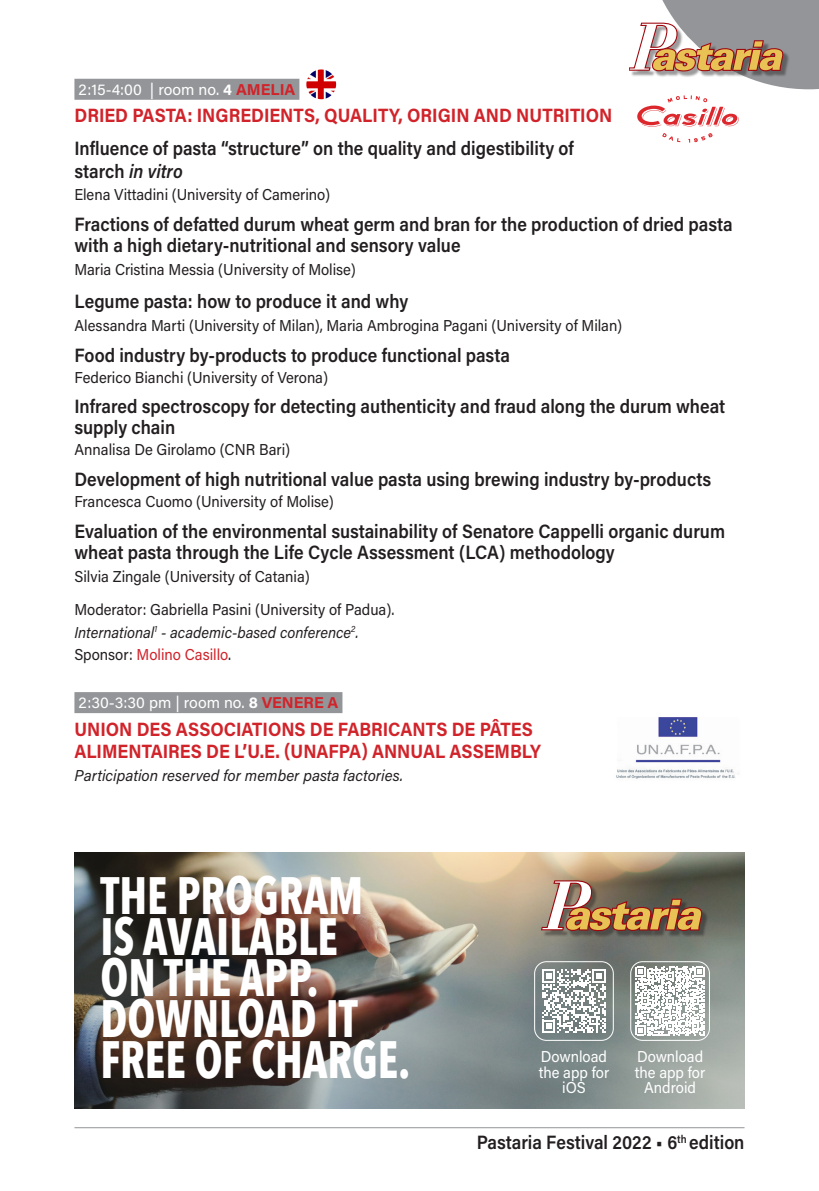
<style>
.page{position:relative;width:819px;height:1191px;background:#fff}
.page>*{position:absolute;margin:0;border:0;box-sizing:border-box;transform-origin:0 0}
.t1{font:700 52.5px "Avenir Next Condensed";color:#fff;scale:.87 1}
.Titolo_Relazione{font:600 19.25px/21px "Acumin Pro";color:#231f20;scale:.91 1}
.Titolo_Convegno{font:700 19.25px/22.8px "Acumin Pro";color:#d1232a;scale:.91 1}
.Relatore{font:15.75px "Acumin Pro";color:#231f20;scale:.94 1}
.Ore_-_Copia{font:15.75px "Acumin Pro";color:#fff}
.Moderatore{font:15.75px "Acumin Pro";color:#231f20;scale:.94 1}
.Tipologia_Convegno{font:italic 15.75px "Acumin Pro";color:#231f20}
.Relatore-2{font:15.75px/15.8px "Acumin Pro";color:#fff;text-align:center;scale:.94 1}
.Tipologia_Convegno-2{font:italic 15.75px "Acumin Pro";color:#231f20;scale:.94 1}
.Sponsor{font:15.75px "Acumin Pro";color:#d1232a;scale:.94 1}
.s1{font-weight:700}
.s2{font-weight:700;color:#d1232a}
.s3{font-style:italic}
.s4{color:#231f20}
</style>
<div class="page">
<hr style="left:74px;top:1127px;width:670px;height:1px;background:#939598">
<div style="left:74px;top:79px;width:225px;height:21px;background:#939598"></div>
<div style="left:74px;top:692px;width:268px;height:21px;background:#939598"></div>
<svg style="left:637px;top:95px;width:101px;height:48px"></svg>
<img style="left:306px;top:69px;width:30px;height:30px;border-radius:15px">
<img style="left:74px;top:852px;width:670px;height:256px">
<div style="left:543px;top:882px;width:165px;height:55px;background:#231f20;opacity:.45"></div>
<svg style="left:540px;top:879px;width:161px;height:53px"></svg>
<svg style="left:635px;top:966px;width:69px;height:69px"></svg>
<div style="left:630px;top:961px;width:79px;height:79px;border:1px solid #fff;border-radius:12px"></div>
<svg style="left:541px;top:968px;width:65px;height:65px"></svg>
<div style="left:534px;top:961px;width:79px;height:79px;border:1px solid #fff;border-radius:12px"></div>
<svg style="left:629px;top:0;width:190px;height:89px"></svg>
<img style="left:616px;top:717px;width:123px;height:62px">
<p class="Ore_-_Copia" style="left:78px;top:78px;width:218px">2:15-4:00 | room no. <span class="s1">4</span> <span class="s2">AMELIA</span></p>
<p class="Titolo_Convegno" style="left:74px;top:103px;width:592px">DRIED PASTA: INGREDIENTS, QUALITY, ORIGIN AND NUTRITION</p>
<p class="Titolo_Relazione" style="left:74px;top:136px;width:550px;line-height:22.8px">Influence of pasta “structure” on the quality and digestibility of starch <span class="s3">in vitro</span></p>
<p class="Relatore" style="left:74px;top:184px;width:273px">Elena Vittadini (University of Camerino)</p>
<p class="Titolo_Relazione" style="left:74px;top:213px;width:724px">Fractions of defatted durum wheat germ and bran for the production of dried pasta with a high dietary-nutritional and sensory value</p>
<p class="Relatore" style="left:74px;top:259px;width:301px">Maria Cristina Messia (University of Molise)</p>
<p class="Titolo_Relazione" style="left:74px;top:290px;width:368px">Legume pasta: how to produce it and why</p>
<p class="Relatore" style="left:74px;top:314px;width:584px">Alessandra Marti (University of Milan), Maria Ambrogina Pagani (University of Milan)</p>
<p class="Titolo_Relazione" style="left:74px;top:343px;width:480px">Food industry by-products to produce functional pasta</p>
<p class="Relatore" style="left:74px;top:366px;width:271px">Federico Bianchi (University of Verona)</p>
<p class="Titolo_Relazione" style="left:74px;top:395px;width:716px">Infrared spectroscopy for detecting authenticity and fraud along the durum wheat supply chain</p>
<p class="Relatore" style="left:74px;top:439px;width:231px">Annalisa De Girolamo (CNR Bari)</p>
<p class="Titolo_Relazione" style="left:74px;top:468px;width:701px">Development of high nutritional value pasta using brewing industry by-products</p>
<p class="Relatore" style="left:74px;top:491px;width:277px">Francesca Cuomo (University of Molise)</p>
<p class="Titolo_Relazione" style="left:74px;top:520px;width:716px">Evaluation of the environmental sustainability of Senatore Cappelli organic durum wheat pasta through the Life Cycle Assessment (LCA) methodology</p>
<p class="Relatore" style="left:74px;top:565px;width:252px">Silvia Zingale (University of Catania)</p>
<p class="Moderatore" style="left:74px;top:598px;width:342px">Moderator: Gabriella Pasini (University of Padua).</p>
<p class="Tipologia_Convegno-2" style="left:74px;top:621px;width:304px">International<sup>1</sup> - academic-based conference<sup>2</sup>.</p>
<p class="Sponsor" style="left:74px;top:644px;width:168px"><span class="s4">Sponsor:</span> Molino Casillo<span class="s4">.</span></p>
<p class="Ore_-_Copia" style="left:78px;top:691px;width:261px">2:30-3:30 pm | room no. <span class="s1">8</span> <span class="s2">VENERE A</span></p>
<p class="Titolo_Convegno" style="left:74px;top:716px;width:514px">UNION DES ASSOCIATIONS DE FABRICANTS DE PÂTES<br>ALIMENTAIRES DE L’U.E. (UNAFPA) ANNUAL ASSEMBLY</p>
<p class="Tipologia_Convegno" style="left:74px;top:764px;width:330px">Participation reserved for member pasta factories.</p>
<p class="t1" style="left:100px;top:863px;width:303px">THE PROGRAM</p>
<p class="t1" style="left:100px;top:904px;width:274px">IS AVAILABLE</p>
<p class="t1" style="left:100px;top:945px;width:252px">ON THE APP.</p>
<p class="t1" style="left:100px;top:986px;width:297px">DOWNLOAD IT</p>
<p class="t1" style="left:100px;top:1027px;width:358px">FREE OF CHARGE.</p>
<p class="Relatore-2" style="left:538px;top:1047px;width:76px">Download the app for iOS</p>
<p class="Relatore-2" style="left:634px;top:1047px;width:76px">Download the app for<br>Android</p>
<p class="Titolo_Relazione" style="left:477px;top:1131px;width:296px">Pastaria Festival 2022 • 6<sup>th</sup> edition</p>
</div>
